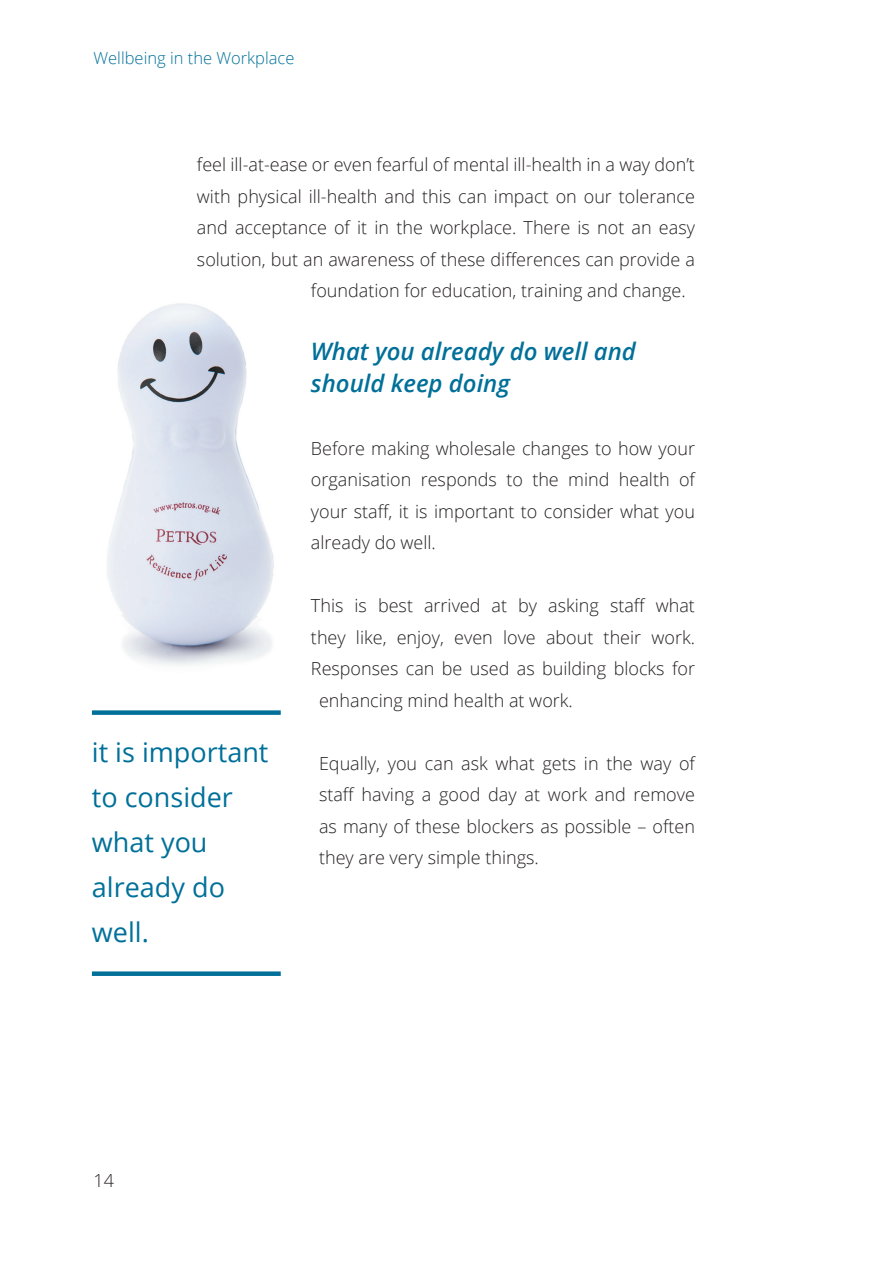
<style>
.page{position:relative;width:893px;height:1263px;background:#fff}
.page>*{position:absolute;margin:0;border:0;box-sizing:border-box;transform-origin:0 0}
.t1{font:27px/45px "Open Sans";color:#007099}
.t2{font:italic 600 24px/31.5px "Open Sans";color:#007099}
.t3{font:300 18px/31.5px "Open Sans";color:#231f20;text-align:justify}
.t4{font:300 16.5px "Open Sans";color:#007099}
</style>
<div class="page">
<img style="left:107px;top:303px;width:167px;height:363px">
<div style="left:92px;top:710px;width:189px;height:5px;background:#007099"></div>
<div style="left:92px;top:971px;width:189px;height:5px;background:#007099"></div>
<p class="t4" style="left:94px;top:46px;width:202px">Wellbeing in the Workplace</p>
<p class="t3" style="left:197px;top:148px;width:500px">feel ill-at-ease or even fearful of mental ill-health in a way don’t</p>
<p class="t3" style="left:197px;top:180px;width:500px">with physical ill-health and this can impact on our tolerance</p>
<p class="t3" style="left:197px;top:211px;width:500px">and acceptance of it in the workplace. There is not an easy</p>
<p class="t3" style="left:197px;top:243px;width:500px">solution, but an awareness of these differences can provide a</p>
<p class="t3" style="left:311px;top:274px;width:376px">foundation for education, training and change.</p>
<h2 class="t2" style="left:311px;top:335px;width:327px">What you already do well and should keep doing</h2>
<p class="t3" style="left:311px;top:432px;width:386px">Before making wholesale changes to how your organisation responds to the mind health of your staff, it is important to consider what you already do well.</p>
<h1 class="t1" style="left:92px;top:729px;width:178px">it is important to consider what you already do well.</h1>
<p class="t3" style="left:311px;top:589px;width:386px">This is best arrived at by asking staff what</p>
<p class="t3" style="left:311px;top:621px;width:386px">they like, enjoy, even love about their work.</p>
<p class="t3" style="left:311px;top:652px;width:385px">Responses can be used as building blocks for</p>
<p class="t3" style="left:319px;top:684px;width:255px">enhancing mind health at work.</p>
<p class="t3" style="left:319px;top:747px;width:377px">Equally, you can ask what gets in the way of staff having a good day at work and remove as many of these blockers as possible – often they are very simple things.</p>
<p class="t3" style="left:94px;top:1165px;width:22px">14</p>
</div>
